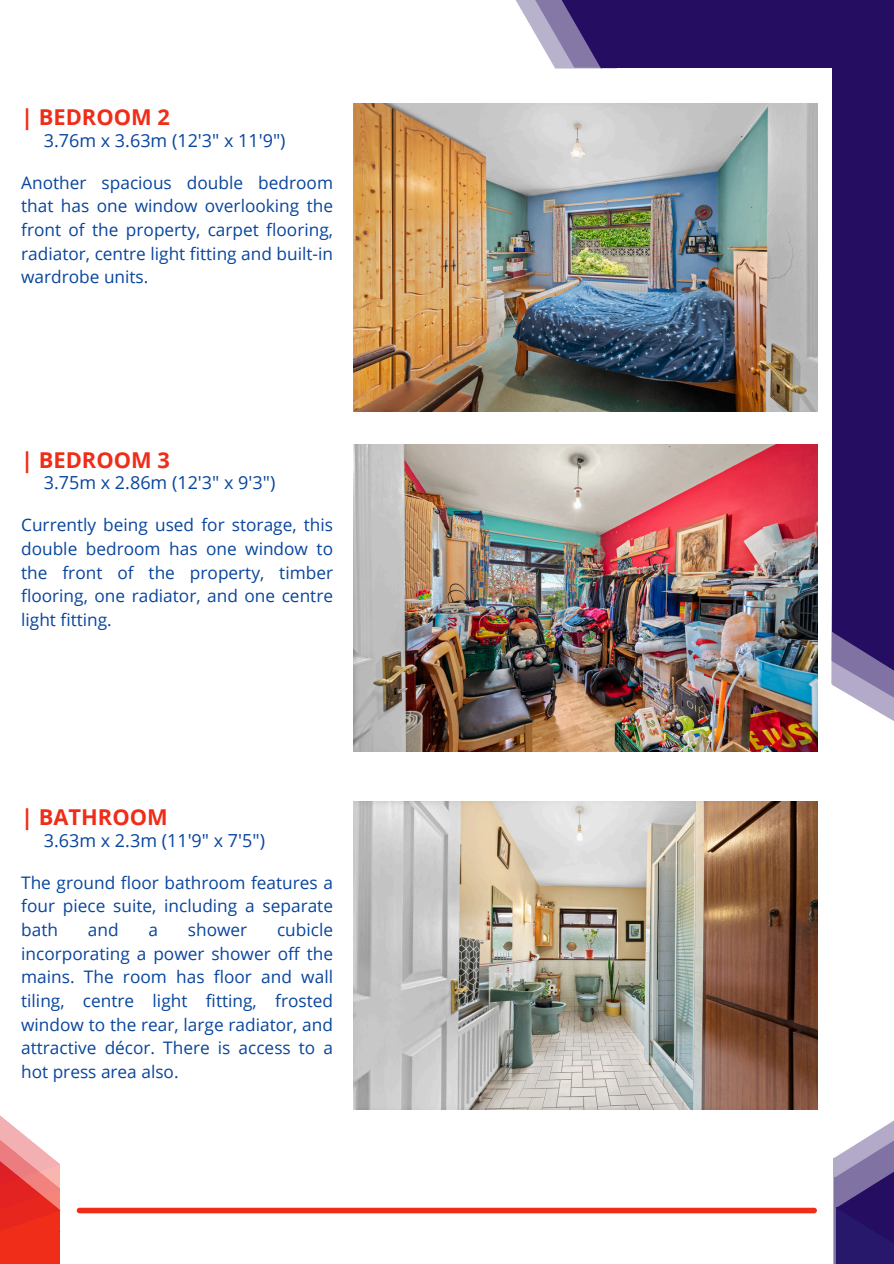
<style>
.page{position:relative;width:894px;height:1264px;background:#fff}
.page>*{position:absolute;margin:0;border:0;box-sizing:border-box;transform-origin:0 0}
.t1{font:700 21.9px "Open Sans";color:#ef2d19}
.t2{font:18px "Open Sans";color:#08459d}
.t3{font:17.25px/23.7px "Open Sans";color:#08459d;text-align:justify}
</style>
<div class="page">
<svg style="left:515px;top:0;width:13px;height:21px"></svg>
<svg style="left:528px;top:0;width:27px;height:68px;fill:#b9b2cd"></svg>
<div style="left:602px;top:0;width:291px;height:68px;background:#250e62"></div>
<svg style="left:831px;top:585px;width:62px;height:136px"></svg>
<div style="left:832px;top:0;width:61px;height:631px;background:#250e62"></div>
<svg style="left:832px;top:631px;width:61px;height:60px;background:#6c5d95"></svg>
<svg style="left:555px;top:0;width:62px;height:69px"></svg>
<div style="left:833px;top:1177px;width:60px;height:86px;background:#28186c"></div>
<svg style="left:833px;top:1121px;width:60px;height:139px"></svg>
<svg style="left:0;top:1115px;width:61px;height:148px"></svg>
<div style="left:79px;top:1207px;width:735px;height:6px;background:#ef2d19"></div>
<img style="left:354px;top:103px;width:462px;height:308px">
<img style="left:354px;top:444px;width:462px;height:308px">
<img style="left:354px;top:801px;width:462px;height:308px">
<p class="t1" style="left:21px;top:101px;width:150px">| BEDROOM 2</p>
<h1 class="t2" style="left:44px;top:127px;width:243px">3.76m x 3.63m (12'3" x 11'9")</h1>
<p class="t3" style="left:21px;top:170px;width:313px">Another spacious double bedroom that has one window overlooking the front of the property, carpet flooring, radiator, centre light fitting and built-in wardrobe units.</p>
<p class="t1" style="left:21px;top:444px;width:150px">| BEDROOM 3</p>
<p class="t2" style="left:44px;top:470px;width:233px">3.75m x 2.86m (12'3" x 9'3")</p>
<p class="t3" style="left:21px;top:513px;width:313px">Currently being used for storage, this double bedroom has one window to the front of the property, timber flooring, one radiator, and one centre light fitting.</p>
<p class="t1" style="left:21px;top:801px;width:148px">| BATHROOM</p>
<h1 class="t2" style="left:44px;top:827px;width:223px">3.63m x 2.3m (11'9" x 7'5")</h1>
<p class="t3" style="left:21px;top:870px;width:313px">The ground floor bathroom features a four piece suite, including a separate bath</p>
<p class="t3" style="left:21px;top:917px;width:313px;text-indent:256px">cubicle incorporating a power shower off the mains. The room has floor and wall tiling, centre light fitting, frosted window to the rear, large radiator, and attractive décor. There is access to a hot press area also.</p>
<p class="t3" style="left:88px;top:917px;width:32px">and</p>
<p class="t3" style="left:148px;top:917px;width:11px">a</p>
<p class="t3" style="left:188px;top:917px;width:61px">shower</p>
</div>
